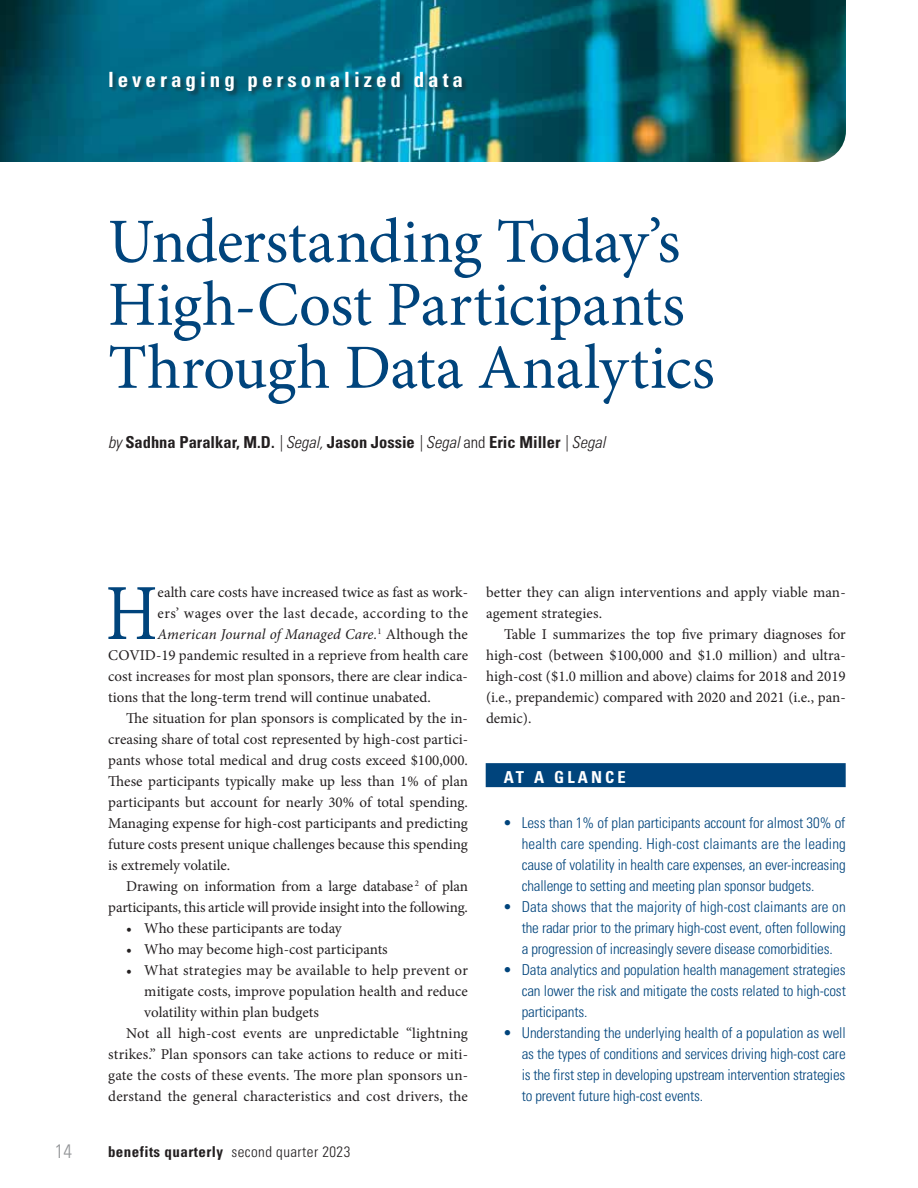
<style>
.page{position:relative;width:918px;height:1188px;background:#fff}
.page>*{position:absolute;margin:0;border:0;box-sizing:border-box;transform-origin:0 0}
.t1{font:79.65px "Minion Pro";color:#00447c;scale:.85 1}
.t2{font:63px/63px "Minion Pro";letter-spacing:-.01em;color:#00447c}
.t3{font:700 condensed 21px "Univers LT Pro";letter-spacing:.19em;color:#fff}
.t4{font:300 condensed 19.5px "Univers LT Pro";color:#939598}
.t5{font:700 condensed 16.5px "Univers LT Pro";color:#231f20}
.t6{font:700 condensed 16.5px "Univers LT Pro";letter-spacing:.19em;color:#fff}
.t7{font:15px/21px "Minion Pro";color:#231f20}
.t8{font:300 condensed 15px/21px "Univers LT Pro";letter-spacing:-.01em;color:#00447c;text-align:justify}
.t9{font:15px "Minion Pro";letter-spacing:.02em;color:#231f20}
.t10{font:15px "Minion Pro";letter-spacing:.03em;color:#231f20}
.t11{font:italic 15px "Minion Pro";letter-spacing:.005em;color:#231f20}
.t12{font:700 condensed 15px "Univers LT Pro";letter-spacing:.03em;color:#231f20}
.s1{font-weight:300;font-style:italic}
.s2{font-weight:300}
.s3{font-style:normal}
</style>
<div class="page">
<img style="left:0;top:0;width:846px;height:162px">
<div style="left:109px;top:72px;width:359px;height:25px;background:#231f20;opacity:.5"></div>
<div style="left:486px;top:763px;width:360px;height:24px;background:#00447c"></div>
<h3 class="t3" style="left:108px;top:67px;width:357px">leveraging personalized data</h3>
<h2 class="t2" style="left:108px;top:210px;width:608px">Understanding Today’s<br>High-Cost Participants<br>Through Data Analytics</h2>
<p class="t5" style="left:108px;top:432px;width:499px"><span class="s1">by</span> Sadhna Paralkar, M.D. <span class="s1">| Segal,</span> Jason Jossie <span class="s1">| Segal</span> <span class="s2">and</span> Eric Miller <span class="s1">| Segal</span></p>
<h1 class="t1" style="left:106px;top:560px;width:62px">H</h1>
<p class="t7" style="left:158px;top:582px;width:312px">ealth care costs have increased twice as fast as work-</p>
<p class="t10" style="left:158px;top:603px;width:312px">ers’ wages over the last decade, according to the</p>
<p class="t11" style="left:158px;top:624px;width:312px">American Journal of Managed Care.<sup>1</sup> <span class="s3">Although the</span></p>
<p class="t7" style="left:108px;top:645px;width:361px">COVID-19 pandemic resulted in a reprieve from health care</p>
<p class="t7" style="left:108px;top:666px;width:361px">cost increases for most plan sponsors, there are clear indica-</p>
<p class="t7" style="left:108px;top:687px;width:324px">tions that the long-term trend will continue unabated.</p>
<p class="t7" style="left:126px;top:708px;width:343px">The situation for plan sponsors is complicated by the in-</p>
<p class="t7" style="left:108px;top:729px;width:361px">creasing share of total cost represented by high-cost partici-</p>
<p class="t7" style="left:108px;top:750px;width:361px">pants whose total medical and drug costs exceed $100,000.</p>
<p class="t7" style="left:108px;top:771px;width:361px">These participants typically make up less than 1% of plan</p>
<p class="t7" style="left:108px;top:792px;width:361px">participants but account for nearly 30% of total spending.</p>
<p class="t7" style="left:108px;top:813px;width:361px">Managing expense for high-cost participants and predicting</p>
<p class="t7" style="left:108px;top:834px;width:361px">future costs present unique challenges because this spending</p>
<p class="t7" style="left:108px;top:855px;width:124px">is extremely volatile.</p>
<p class="t7" style="left:126px;top:876px;width:343px">Drawing on information from a large database <sup>2</sup> of plan</p>
<p class="t7" style="left:108px;top:897px;width:361px">participants, this article will provide insight into the following.</p>
<p class="t7" style="left:126px;top:918px;width:217px">• Who these participants are today</p>
<p class="t7" style="left:126px;top:939px;width:263px">• Who may become high-cost participants</p>
<p class="t9" style="left:126px;top:960px;width:343px">• What strategies may be available to help prevent or</p>
<p class="t7" style="left:144px;top:981px;width:325px">mitigate costs, improve population health and reduce</p>
<p class="t7" style="left:144px;top:1002px;width:176px">volatility within plan budgets</p>
<p class="t7" style="left:126px;top:1023px;width:343px">Not all high-cost events are unpredictable “lightning</p>
<p class="t7" style="left:108px;top:1044px;width:361px">strikes.” Plan sponsors can take actions to reduce or miti-</p>
<p class="t7" style="left:108px;top:1065px;width:361px">gate the costs of these events. The more plan sponsors un-</p>
<p class="t7" style="left:108px;top:1086px;width:361px">derstand the general characteristics and cost drivers, the</p>
<h3 class="t4" style="left:55px;top:1137px;width:19px">14</h3>
<p class="t12" style="left:108px;top:1143px;width:244px">benefits quarterly <span class="s2">second quarter 2023</span></p>
<p class="t7" style="left:486px;top:582px;width:361px">better they can align interventions and apply viable man&shy;agement strategies.</p>
<p class="t7" style="left:486px;top:624px;width:361px;text-align:justify;text-indent:18px">Table I summarizes the top five primary diagnoses for high-cost (between $100,000 and $1.0 million) and ultra&shy;high-cost ($1.0 million and above) claims for 2018 and 2019 (i.e., prepandemic) compared with 2020 and 2021 (i.e., pan&shy;demic).</p>
<p class="t6" style="left:504px;top:767px;width:124px">AT A GLANCE</p>
<p class="t8" style="left:522px;top:811px;width:326px;text-indent:-18px">• Less than 1% of plan participants account for almost 30% of health care spending. High-cost claimants are the leading cause of volatility in health care expenses, an ever-increasing challenge to setting and meeting plan sponsor budgets.</p>
<p class="t8" style="left:522px;top:895px;width:326px;text-indent:-18px">• Data shows that the majority of high-cost claimants are on the radar prior to the primary high-cost event, often following a progression of increasingly severe disease comorbidities.</p>
<p class="t8" style="left:522px;top:958px;width:326px;text-indent:-18px">• Data analytics and population health management strategies can lower the risk and mitigate the costs related to high-cost participants.</p>
<p class="t8" style="left:522px;top:1021px;width:326px;text-indent:-18px">• Understanding the underlying health of a population as well as the types of conditions and services driving high-cost care is the first step in developing upstream intervention strategies to prevent future high-cost events.</p>
</div>
